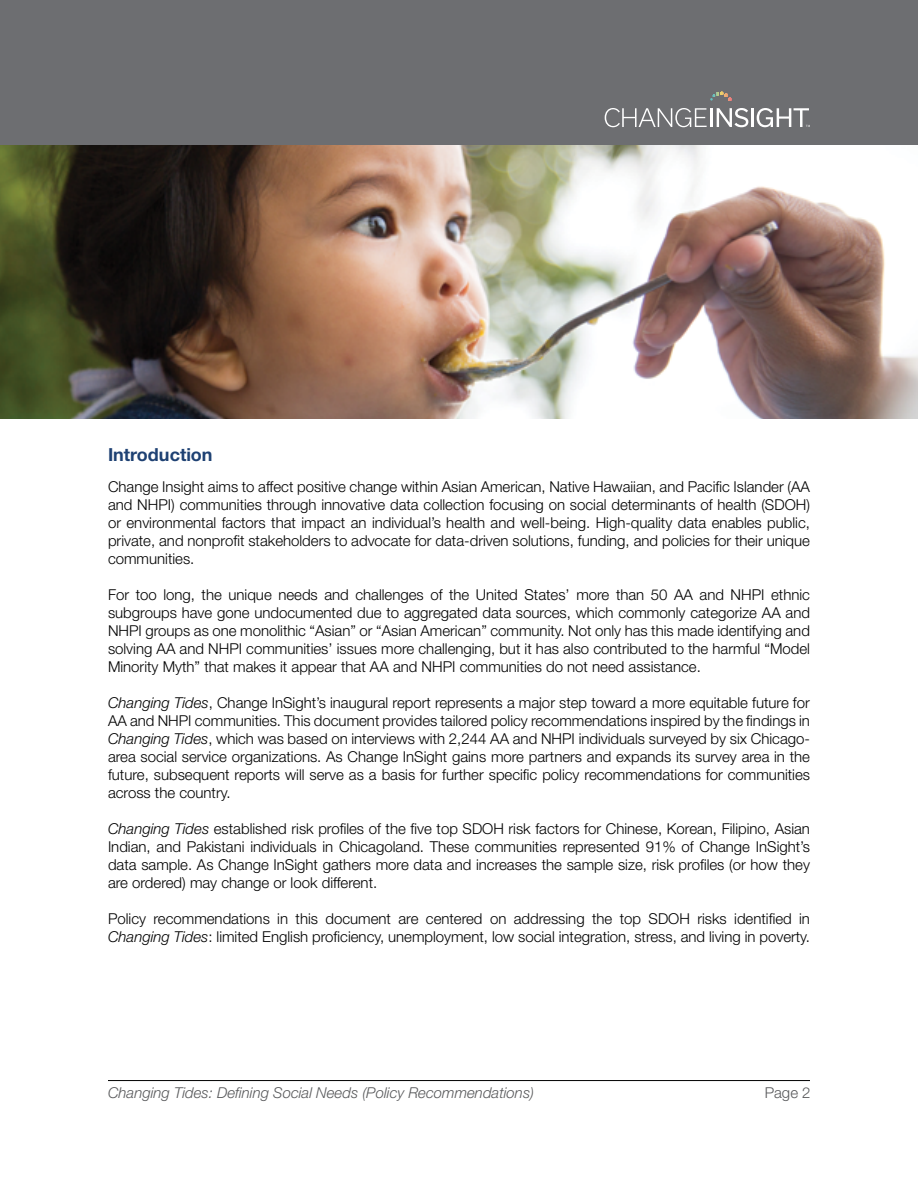
<style>
.page{position:relative;width:918px;height:1188px;background:#fff}
.page>*{position:absolute;margin:0;border:0;box-sizing:border-box;transform-origin:0 0}
.t1{font:700 18px "Helvetica Neue LT Std";color:#1e4173}
.t2{font:300 15px/18px "Helvetica Neue LT Std";color:#000;text-align:justify}
.t3{font:italic 300 15px "Helvetica Neue LT Std";color:#58595b}
.t4{font:300 15px "Helvetica Neue LT Std";color:#58595b}
.s1{font-style:italic}
</style>
<div class="page">
<div style="left:0;top:0;width:918px;height:148px;background:#6d6e71"></div>
<svg style="left:721px;top:92px;width:11px;height:9px"></svg>
<svg style="left:605px;top:108px;width:102px;height:19px"></svg>
<hr style="left:710px;top:108px;width:3px;height:19px;background:#fff">
<svg style="left:717px;top:108px;width:31px;height:19px"></svg>
<hr style="left:751px;top:108px;width:3px;height:19px;background:#fff">
<svg style="left:757px;top:108px;width:53px;height:19px"></svg>
<hr style="left:108px;top:1080px;width:702px;height:1px;background:#000">
<img style="left:0;top:146px;width:918px;height:272px">
<p class="t1" style="left:108px;top:443px;width:106px">Introduction</p>
<p class="t2" style="left:108px;top:478px;width:704px">Change Insight aims to affect positive change within Asian American, Native Hawaiian, and Pacific Islander (AA and NHPI) communities through innovative data collection focusing on social determinants of health (SDOH) or environmental factors that impact an individual’s health and well-being. High-quality data enables public, private, and nonprofit stakeholders to advocate for data-driven solutions, funding, and policies for their unique communities.</p>
<p class="t2" style="left:108px;top:586px;width:704px">For too long, the unique needs and challenges of the United States’ more than 50 AA and NHPI ethnic subgroups have gone undocumented due to aggregated data sources, which commonly categorize AA and NHPI groups as one monolithic “Asian” or “Asian American” community. Not only has this made identifying and solving AA and NHPI communities’ issues more challenging, but it has also contributed to the harmful “Model Minority Myth” that makes it appear that AA and NHPI communities do not need assistance.</p>
<p class="t2" style="left:108px;top:694px;width:704px"><span class="s1">Changing Tides</span>, Change InSight’s inaugural report represents a major step toward a more equitable future for AA and NHPI communities. This document provides tailored policy recommendations inspired by the findings in <span class="s1">Changing Tides</span>, which was based on interviews with 2,244 AA and NHPI individuals surveyed by six Chicago&shy;area social service organizations. As Change InSight gains more partners and expands its survey area in the future, subsequent reports will serve as a basis for further specific policy recommendations for communities across the country.</p>
<p class="t2" style="left:108px;top:820px;width:704px"><span class="s1">Changing Tides</span> established risk profiles of the five top SDOH risk factors for Chinese, Korean, Filipino, Asian Indian, and Pakistani individuals in Chicagoland. These communities represented 91% of Change InSight’s data sample. As Change InSight gathers more data and increases the sample size, risk profiles (or how they are ordered) may change or look different.</p>
<p class="t2" style="left:108px;top:910px;width:704px">Policy recommendations in this document are centered on addressing the top SDOH risks identified in<br><span class="s1">Changing Tides</span>: limited English proficiency, unemployment, low social integration, stress, and living in poverty.</p>
<p class="t3" style="left:108px;top:1084px;width:428px">Changing Tides: Defining Social Needs (Policy Recommendations)</p>
<p class="t4" style="left:765px;top:1084px;width:47px">Page 2</p>
</div>
